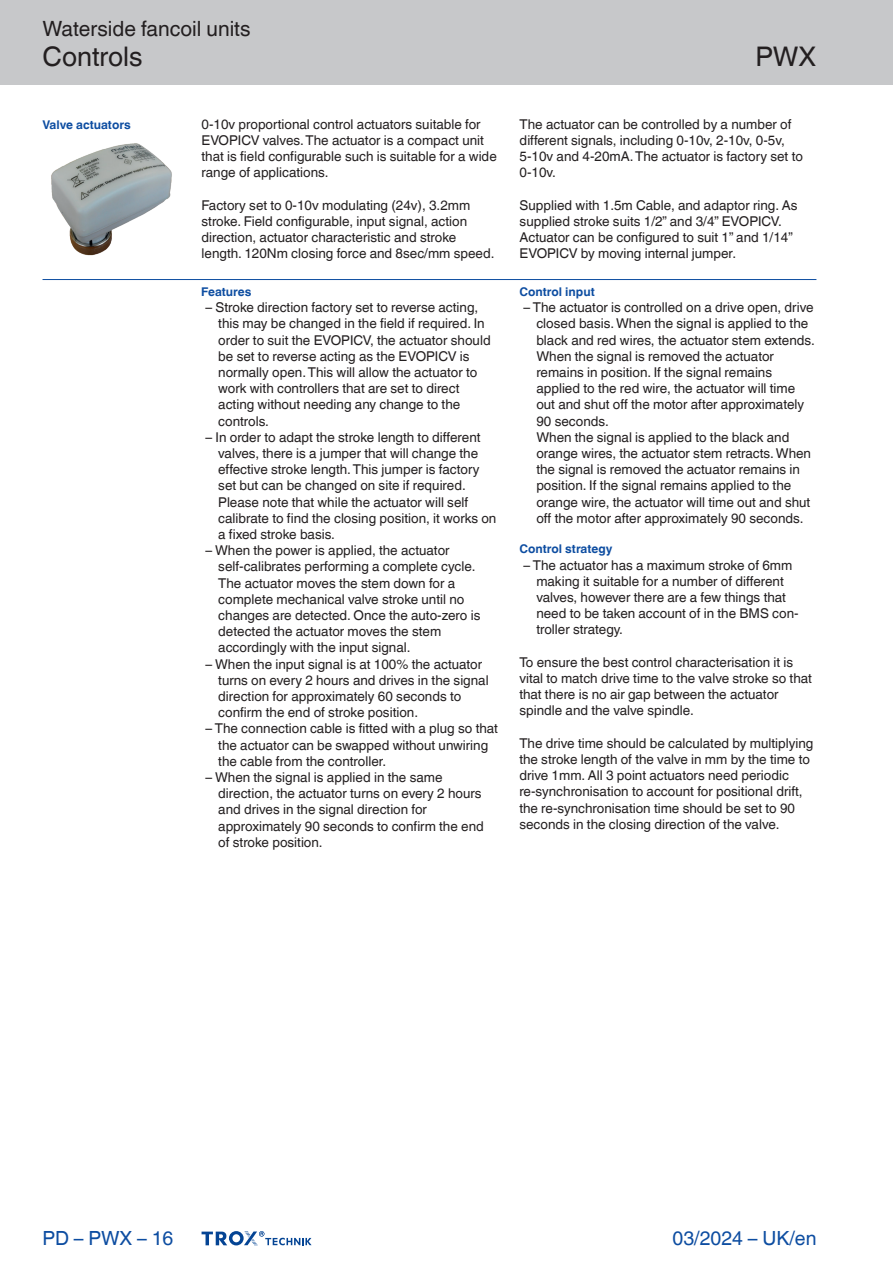
<style>
.page{position:relative;width:893px;height:1263px;background:#fff}
.page>*{position:absolute;margin:0;border:0;box-sizing:border-box;transform-origin:0 0}
.Navigation_2{font:27px "TROX Helvetica";color:#231f20}
.Navigation_3{font:27px "TROX Helvetica";color:#231f20}
.Navigation_1{font:21px "TROX Helvetica";color:#231f20}
.t1{font:19.5px "TROX Helvetica";color:#0d4da1}
.th_descr_txt_section{font:13.5px/16.2px "TROX Helvetica";color:#231f20}
.descr_txt_section_pa{font:13.5px/16.2px "TROX Helvetica";color:#231f20}
.marg_title_blue{font:700 12px "TROX Helvetica";color:#0d4da1}
</style>
<div class="page">
<div style="left:0;top:0;width:893px;height:85px;background:#c7c8ca"></div>
<svg style="left:202px;top:1231px;width:110px;height:15px"></svg>
<hr style="left:43px;top:279px;width:773px;height:1px;background:#0d4da1">
<img style="left:51px;top:143px;width:121px;height:113px">
<p class="Navigation_1" style="left:43px;top:17px;width:210px">Waterside fancoil units</p>
<p class="Navigation_2" style="left:43px;top:41px;width:102px">Controls</p>
<p class="Navigation_3" style="left:755px;top:41px;width:63px">PWX</p>
<p class="marg_title_blue" style="left:43px;top:117px;width:90px">Valve actuators</p>
<p class="descr_txt_section_pa" style="left:202px;top:116px;width:297px">0-10v proportional control actuators suitable for EVOPICV valves. The actuator is a compact unit that is field configurable such is suitable for a wide range of applications.</p>
<p class="descr_txt_section_pa" style="left:202px;top:197px;width:294px">Factory set to 0-10v modulating (24v), 3.2mm stroke. Field configurable, input signal, action direction, actuator characteristic and stroke length. 120Nm closing force and 8sec/mm speed.</p>
<p class="marg_title_blue" style="left:201px;top:285px;width:52px">Features</p>
<p class="th_descr_txt_section" style="left:218px;top:299px;width:274px;text-indent:-13px">– Stroke direction factory set to reverse acting, this may be changed in the field if required. In order to suit the EVOPICV, the actuator should be set to reverse acting as the EVOPICV is normally open. This will allow the actuator to work with controllers that are set to direct acting without needing any change to the controls.</p>
<p class="th_descr_txt_section" style="left:218px;top:429px;width:280px;text-indent:-13px">– In order to adapt the stroke length to different valves, there is a jumper that will change the effective stroke length. This jumper is factory set but can be changed on site if required.<br>Please note that while the actuator will self calibrate to find the closing position, it works on a fixed stroke basis.</p>
<p class="th_descr_txt_section" style="left:218px;top:542px;width:264px;text-indent:-13px">– When the power is applied, the actuator self-calibrates performing a complete cycle.<br>The actuator moves the stem down for a complete mechanical valve stroke until no changes are detected. Once the auto-zero is detected the actuator moves the stem accordingly with the input signal.</p>
<p class="th_descr_txt_section" style="left:218px;top:656px;width:272px;text-indent:-13px">– When the input signal is at 100% the actuator turns on every 2 hours and drives in the signal direction for approximately 60 seconds to confirm the end of stroke position.</p>
<p class="th_descr_txt_section" style="left:218px;top:721px;width:281px;text-indent:-13px">– The connection cable is fitted with a plug so that the actuator can be swapped without unwiring the cable from the controller.</p>
<p class="th_descr_txt_section" style="left:218px;top:769px;width:267px;text-indent:-13px">– When the signal is applied in the same direction, the actuator turns on every 2 hours and drives in the signal direction for approximately 90 seconds to confirm the end of stroke position.</p>
<p class="descr_txt_section_pa" style="left:520px;top:116px;width:285px">The actuator can be controlled by a number of different signals, including 0-10v, 2-10v, 0-5v, 5-10v and 4-20mA. The actuator is factory set to 0-10v.</p>
<p class="descr_txt_section_pa" style="left:520px;top:197px;width:279px">Supplied with 1.5m Cable, and adaptor ring. As supplied stroke suits 1/2” and 3/4” EVOPICV.<br>Actuator can be configured to suit 1” and 1/14” EVOPICV by moving internal jumper.</p>
<p class="marg_title_blue" style="left:519px;top:285px;width:77px">Control input</p>
<p class="th_descr_txt_section" style="left:536px;top:299px;width:280px;text-indent:-13px">– The actuator is controlled on a drive open, drive closed basis. When the signal is applied to the black and red wires, the actuator stem extends.<br>When the signal is removed the actuator remains in position. If the signal remains applied to the red wire, the actuator will time out and shut off the motor after approximately 90 seconds.<br>When the signal is applied to the black and orange wires, the actuator stem retracts. When the signal is removed the actuator remains in position. If the signal remains applied to the orange wire, the actuator will time out and shut off the motor after approximately 90 seconds.</p>
<p class="marg_title_blue" style="left:519px;top:542px;width:95px">Control strategy</p>
<p class="th_descr_txt_section" style="left:536px;top:557px;width:264px;text-indent:-13px">– The actuator has a maximum stroke of 6mm making it suitable for a number of different valves, however there are a few things that need to be taken account of in the BMS con&shy;troller strategy.</p>
<p class="descr_txt_section_pa" style="left:519px;top:654px;width:294px">To ensure the best control characterisation it is vital to match drive time to the valve stroke so that that there is no air gap between the actuator spindle and the valve spindle.</p>
<p class="descr_txt_section_pa" style="left:519px;top:735px;width:296px">The drive time should be calculated by multiplying the stroke length of the valve in mm by the time to drive 1mm. All 3 point actuators need periodic re-synchronisation to account for positional drift, the re-synchronisation time should be set to 90 seconds in the closing direction of the valve.</p>
<h3 class="t1" style="left:43px;top:1227px;width:132px">PD – PWX – 16</h3>
<h3 class="t1" style="left:673px;top:1227px;width:145px">03/2024 – UK/en</h3>
</div>
